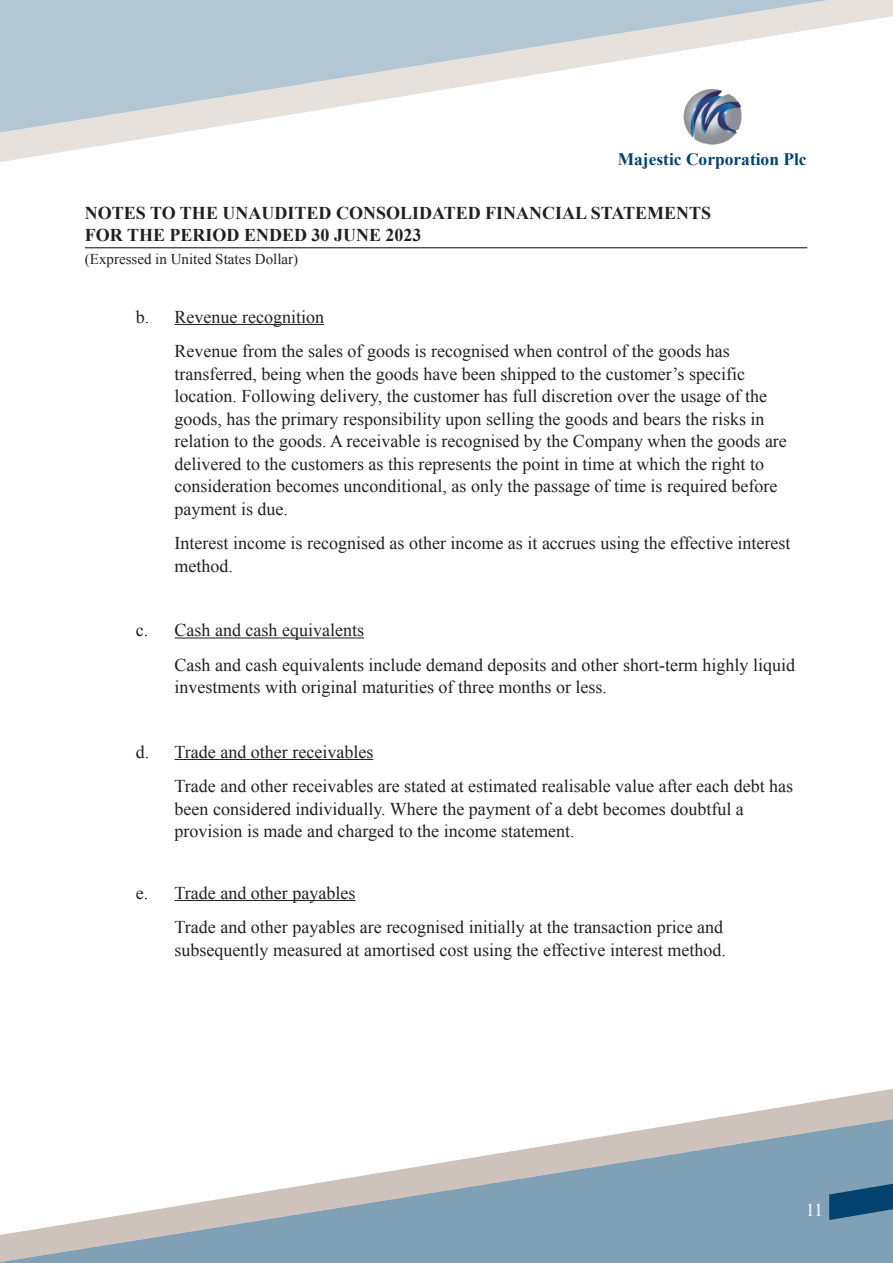
<style>
.page{position:relative;width:893px;height:1263px;background:#fff}
.page>*{position:absolute;margin:0;border:0;box-sizing:border-box;transform-origin:0 0}
.t1{font:18px/22.5px "Times New Roman";color:#231f20}
.t2{font:700 18px/22.5px "Times New Roman";color:#231f20}
.t3{font:18px "Times New Roman";color:#fff}
.t4{font:700 17.4px "Times New Roman";color:#02426e}
.t5{font:15px "Times New Roman";color:#231f20}
</style>
<div class="page">
<svg style="left:0;top:0;width:893px;height:162px"></svg>
<svg style="left:0;top:1089px;width:893px;height:174px"></svg>
<svg style="left:829px;top:1184px;width:64px;height:36px;background:#265d83"></svg>
<hr style="left:175px;top:324px;width:149px;height:1px;background:#231f20">
<hr style="left:175px;top:637px;width:189px;height:1px;background:#231f20">
<hr style="left:175px;top:759px;width:198px;height:1px;background:#231f20">
<hr style="left:175px;top:900px;width:180px;height:1px;background:#231f20">
<hr style="left:85px;top:247px;width:722px;height:1px;background:#231f20">
<img style="left:678px;top:83px;width:68px;height:67px">
<p class="t4" style="left:618px;top:147px;width:190px">Majestic Corporation Plc</p>
<p class="t2" style="left:85px;top:201px;width:628px">NOTES TO THE UNAUDITED CONSOLIDATED FINANCIAL STATEMENTS<br>FOR THE PERIOD ENDED 30 JUNE 2023</p>
<p class="t5" style="left:85px;top:249px;width:215px">(Expressed in United States Dollar)</p>
<p class="t1" style="left:175px;top:299px;width:557px;line-height:34.5px;text-indent:-39px">b. Revenue recognition<br>Revenue from the sales of goods is recognised when control of the goods has</p>
<p class="t1" style="left:175px;top:362px;width:614px">transferred, being when the goods have been shipped to the customer’s specific location. Following delivery, the customer has full discretion over the usage of the goods, has the primary responsibility upon selling the goods and bears the risks in relation to the goods. A receivable is recognised by the Company when the goods are delivered to the customers as this represents the point in time at which the right to consideration becomes unconditional, as only the passage of time is required before payment is due.</p>
<p class="t1" style="left:175px;top:531px;width:617px">Interest income is recognised as other income as it accrues using the effective interest method.</p>
<p class="t1" style="left:175px;top:612px;width:622px;line-height:34.5px;text-indent:-39px">c. Cash and cash equivalents<br>Cash and cash equivalents include demand deposits and other short-term highly liquid</p>
<p class="t1" style="left:175px;top:675px;width:434px">investments with original maturities of three months or less.</p>
<p class="t1" style="left:175px;top:734px;width:620px;line-height:34.5px;text-indent:-39px">d. Trade and other receivables<br>Trade and other receivables are stated at estimated realisable value after each debt has</p>
<p class="t1" style="left:175px;top:797px;width:571px">been considered individually. Where the payment of a debt becomes doubtful a provision is made and charged to the income statement.</p>
<p class="t1" style="left:175px;top:875px;width:550px;line-height:34.5px;text-indent:-39px">e. Trade and other payables<br>Trade and other payables are recognised initially at the transaction price and</p>
<p class="t1" style="left:175px;top:938px;width:553px">subsequently measured at amortised cost using the effective interest method.</p>
<p class="t3" style="left:806px;top:1197px;width:19px">11</p>
</div>
